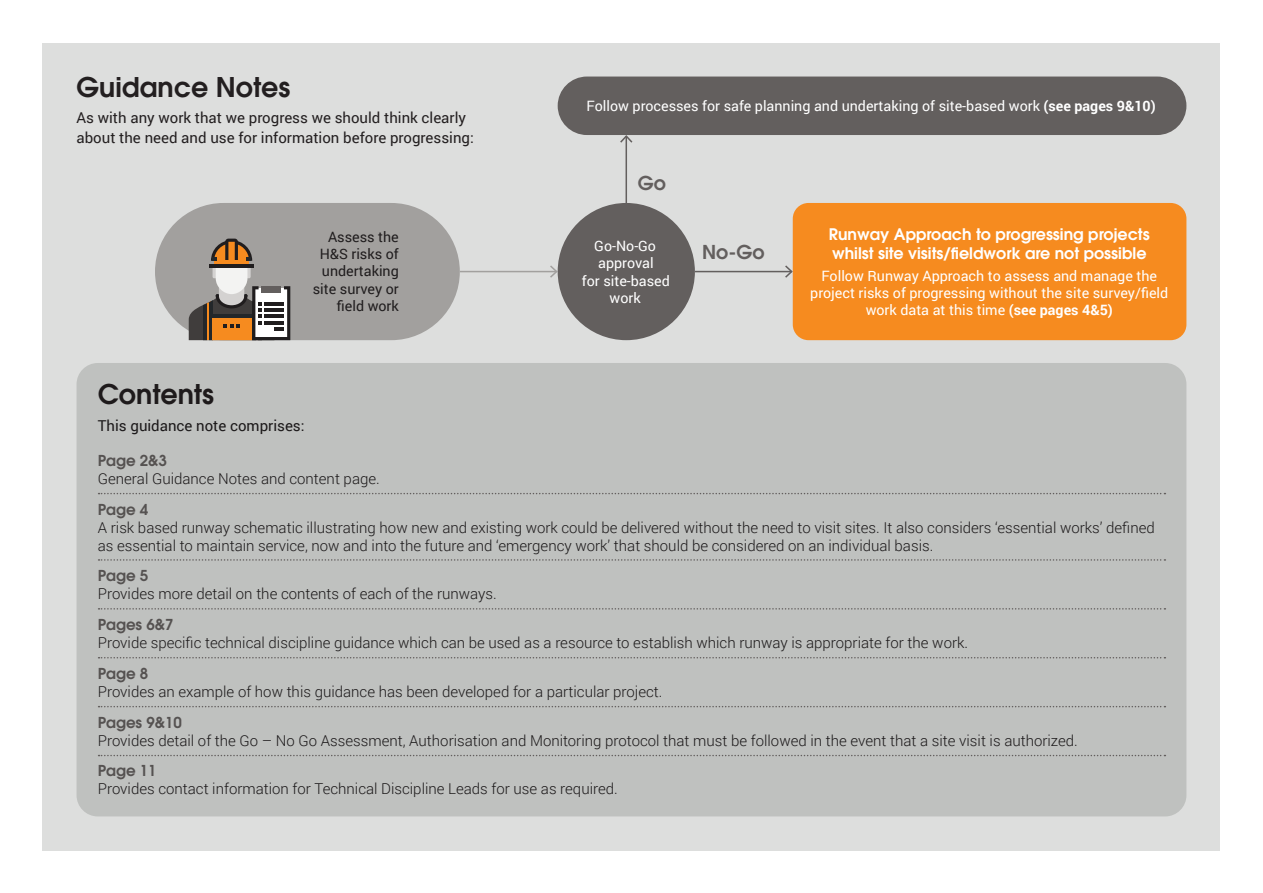
<style>
.page{position:relative;width:1263px;height:893px;background:#fff}
.page>*{position:absolute;margin:0;border:0;box-sizing:border-box;transform-origin:0 0}
.t1{font:600 27px "ITC Avant Garde Pro";color:#231f20}
.t2{font:600 19.05px "ITC Avant Garde Pro";color:#635f5e}
.t3{font:600 15.9px/19px "ITC Avant Garde Pro";color:#fff}
.t4{font:300 15px/18px "Roboto";color:#201d1e}
.t5{font:15px/19.8px "Roboto";color:#231f20}
.t6{font:600 15px "ITC Avant Garde Pro";color:#635f5e}
.t7{font:15px "Roboto";color:#201d1e}
.t8{font:14.25px/17.1px "Roboto";color:#fff;text-align:center}
.t9{font:14.25px/17.1px "Roboto";color:#201d1e;text-align:right}
.s1{font-weight:700}
</style>
<div class="page">
<div style="left:43px;top:43px;width:1177px;height:807px;background:#dddedd"></div>
<div style="left:77px;top:363px;width:1109px;height:453px;background:#bfc1bf;border-radius:21px"></div>
<svg style="left:99px;top:493px;width:1066px;height:1px"></svg>
<svg style="left:99px;top:559px;width:1066px;height:2px"></svg>
<svg style="left:99px;top:608px;width:1066px;height:2px"></svg>
<svg style="left:99px;top:657px;width:1066px;height:1px"></svg>
<svg style="left:99px;top:706px;width:1066px;height:1px"></svg>
<svg style="left:99px;top:755px;width:1066px;height:1px"></svg>
<div style="left:793px;top:203px;width:393px;height:137px;background:#f68b1f;border-radius:16px"></div>
<div style="left:558px;top:77px;width:628px;height:58px;background:#635f5e;border-radius:29px"></div>
<div style="left:155px;top:203px;width:305px;height:137px;background:#a2a09e;border-radius:69px"></div>
<hr style="left:625px;top:136px;width:2px;height:80px;background:#635f5e">
<svg style="left:620px;top:135px;width:13px;height:9px"></svg>
<hr style="left:695px;top:271px;width:97px;height:1px;background:#635f5e">
<svg style="left:783px;top:264px;width:10px;height:15px"></svg>
<hr style="left:460px;top:271px;width:96px;height:1px;background:#a2a09e">
<svg style="left:548px;top:265px;width:10px;height:13px"></svg>
<div style="left:558px;top:203px;width:137px;height:137px;background:#635f5e;border-radius:50%"></div>
<svg style="left:189px;top:239px;width:101px;height:101px"></svg>
<div style="left:262px;top:286px;width:19px;height:7px;background:#635f5e"></div>
<hr style="left:274px;top:327px;width:10px;height:4px;background:#201d1e">
<h1 class="t1" style="left:77px;top:69px;width:215px">Guidance Notes</h1>
<p class="t5" style="left:77px;top:107px;width:399px">As with any work that we progress we should think clearly about the need and use for information before progressing:</p>
<p class="t9" style="left:313px;top:228px;width:88px">Assess the<br>H&amp;S risks of undertaking site survey or field work</p>
<p class="t8" style="left:587px;top:97px;width:571px">Follow processes for safe planning and undertaking of site-based work <span class="s1">(see pages 9&amp;10)</span></p>
<p class="t2" style="left:638px;top:170px;width:30px">Go</p>
<p class="t8" style="left:582px;top:237px;width:90px">Go-No-Go approval<br>for site-based work</p>
<p class="t2" style="left:702px;top:240px;width:64px">No-Go</p>
<p class="t3" style="left:829px;top:224px;width:322px">Runway Approach to progressing projects whilst site visits/fieldwork are not possible</p>
<p class="t8" style="left:810px;top:266px;width:359px">Follow Runway Approach to assess and manage the project risks of progressing without the site survey/field work data at this time <span class="s1">(see pages 4&amp;5)</span></p>
<h1 class="t1" style="left:98px;top:377px;width:118px">Contents</h1>
<p class="t7" style="left:98px;top:415px;width:208px">This guidance note comprises:</p>
<p class="t6" style="left:98px;top:450px;width:70px">Page 2&amp;3</p>
<p class="t4" style="left:98px;top:469px;width:283px">General Guidance Notes and content page.</p>
<p class="t6" style="left:98px;top:499px;width:52px">Page 4</p>
<p class="t4" style="left:98px;top:518px;width:1058px">A risk based runway schematic illustrating how new and existing work could be delivered without the need to visit sites. It also considers ‘essential works’ defined as essential to maintain service, now and into the future and ‘emergency work’ that should be considered on an individual basis.</p>
<p class="t6" style="left:98px;top:566px;width:52px">Page 5</p>
<p class="t4" style="left:98px;top:584px;width:400px">Provides more detail on the contents of each of the runways.</p>
<p class="t6" style="left:98px;top:615px;width:77px">Pages 6&amp;7</p>
<p class="t4" style="left:98px;top:633px;width:872px">Provide specific technical discipline guidance which can be used as a resource to establish which runway is appropriate for the work.</p>
<p class="t6" style="left:98px;top:663px;width:52px">Page 8</p>
<p class="t4" style="left:98px;top:682px;width:566px">Provides an example of how this guidance has been developed for a particular project.</p>
<p class="t6" style="left:98px;top:712px;width:85px">Pages 9&amp;10</p>
<p class="t4" style="left:98px;top:731px;width:981px">Provides detail of the Go – No Go Assessment, Authorisation and Monitoring protocol that must be followed in the event that a site visit is authorized.</p>
<p class="t6" style="left:98px;top:761px;width:60px">Page 11</p>
<p class="t4" style="left:98px;top:779px;width:521px">Provides contact information for Technical Discipline Leads for use as required.</p>
</div>
